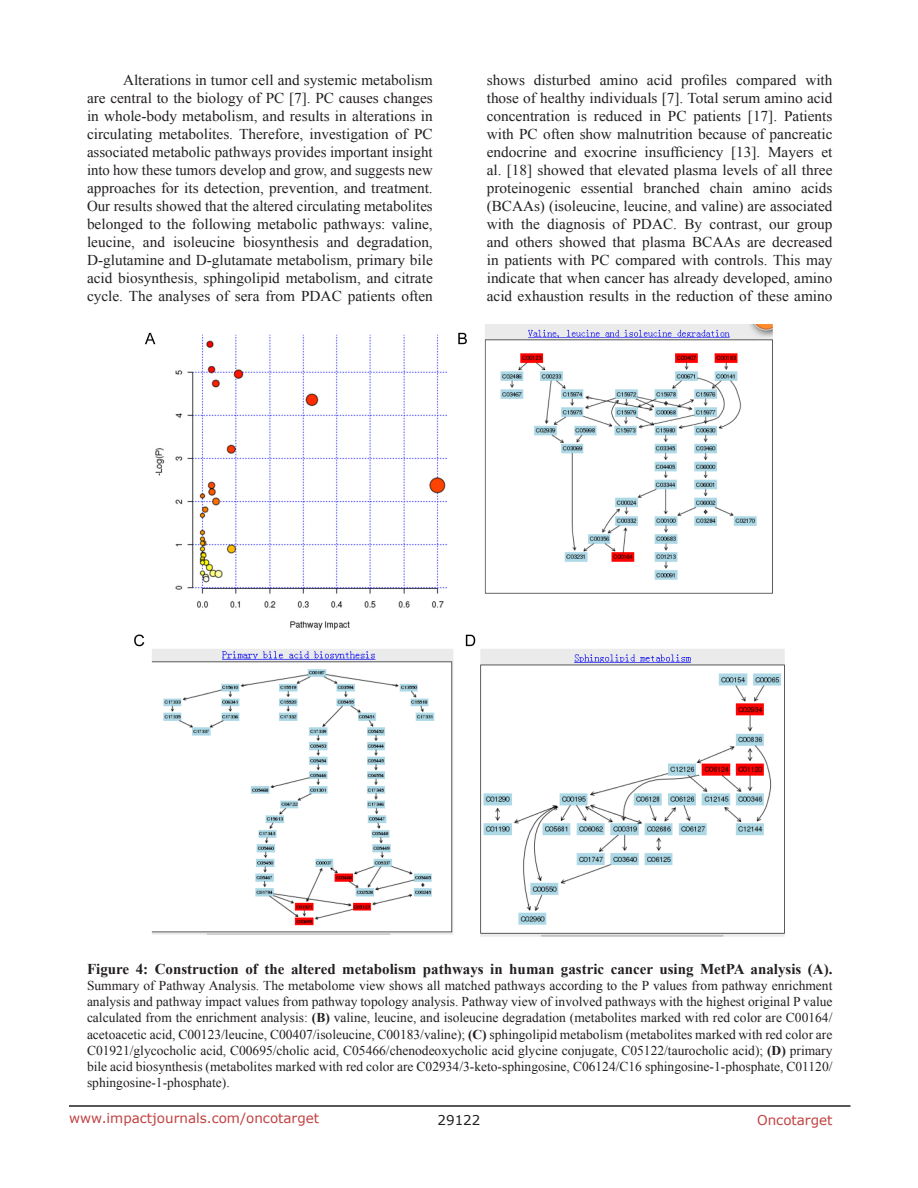
<style>
.page{position:relative;width:918px;height:1188px;background:#fff}
.page>*{position:absolute;margin:0;border:0;box-sizing:border-box;transform-origin:0 0}
.BodyText{font:15px/18px "Times New Roman";color:#231f20;text-align:justify}
.figuretext{font:700 15px "Times New Roman";color:#231f20}
.figuretext-2{font:13.5px/16.2px "Times New Roman";color:#231f20;text-align:justify}
.t1{font:13.5px "Verdana";color:#c24141}
.t2{font:13.5px "Verdana";color:#231f20}
.s1{font-weight:700}
</style>
<div class="page">
<hr style="left:69px;top:1105px;width:781px;height:2px;background:#231f20">
<img style="left:135px;top:324px;width:650px;height:612px">
<p class="BodyText" style="left:87px;top:71px;width:347px;text-indent:36px">Alterations in tumor cell and systemic metabolism are central to the biology of PC [7]. PC causes changes in whole-body metabolism, and results in alterations in circulating metabolites. Therefore, investigation of PC associated metabolic pathways provides important insight into how these tumors develop and grow, and suggests new approaches for its detection, prevention, and treatment.<br>Our results showed that the altered circulating metabolites belonged to the following metabolic pathways: valine, leucine, and isoleucine biosynthesis and degradation, D-glutamine and D-glutamate metabolism, primary bile acid biosynthesis, sphingolipid metabolism, and citrate cycle. The analyses of sera from PDAC patients often</p>
<p class="BodyText" style="left:487px;top:71px;width:347px">shows disturbed amino acid profiles compared with those of healthy individuals [7]. Total serum amino acid concentration is reduced in PC patients [17]. Patients with PC often show malnutrition because of pancreatic endocrine and exocrine insufficiency [13]. Mayers et al. [18] showed that elevated plasma levels of all three proteinogenic essential branched chain amino acids (BCAAs) (isoleucine, leucine, and valine) are associated with the diagnosis of PDAC. By contrast, our group and others showed that plasma BCAAs are decreased in patients with PC compared with controls. This may indicate that when cancer has already developed, amino acid exhaustion results in the reduction of these amino</p>
<p class="figuretext" style="left:87px;top:958px;width:747px">Figure 4: Construction of the altered metabolism pathways in human gastric cancer using MetPA analysis (A).</p>
<p class="figuretext-2" style="left:87px;top:977px;width:747px">Summary of Pathway Analysis. The metabolome view shows all matched pathways according to the P values from pathway enrichment analysis and pathway impact values from pathway topology analysis. Pathway view of involved pathways with the highest original P value calculated from the enrichment analysis: <span class="s1">(B)</span> valine, leucine, and isoleucine degradation (metabolites marked with red color are C00164/ acetoacetic acid, C00123/leucine, C00407/isoleucine, C00183/valine); <span class="s1">(C)</span> sphingolipid metabolism (metabolites marked with red color are C01921/glycocholic acid, C00695/cholic acid, C05466/chenodeoxycholic acid glycine conjugate, C05122/taurocholic acid); <span class="s1">(D)</span> primary bile acid biosynthesis (metabolites marked with red color are C02934/3-keto-sphingosine, C06124/C16 sphingosine-1-phosphate, C01120/ sphingosine-1-phosphate).</p>
<p class="t1" style="left:69px;top:1109px;width:252px">www.impactjournals.com/oncotarget</p>
<p class="t2" style="left:438px;top:1111px;width:44px">29122</p>
<p class="t1" style="left:757px;top:1111px;width:77px">Oncotarget</p>
</div>
